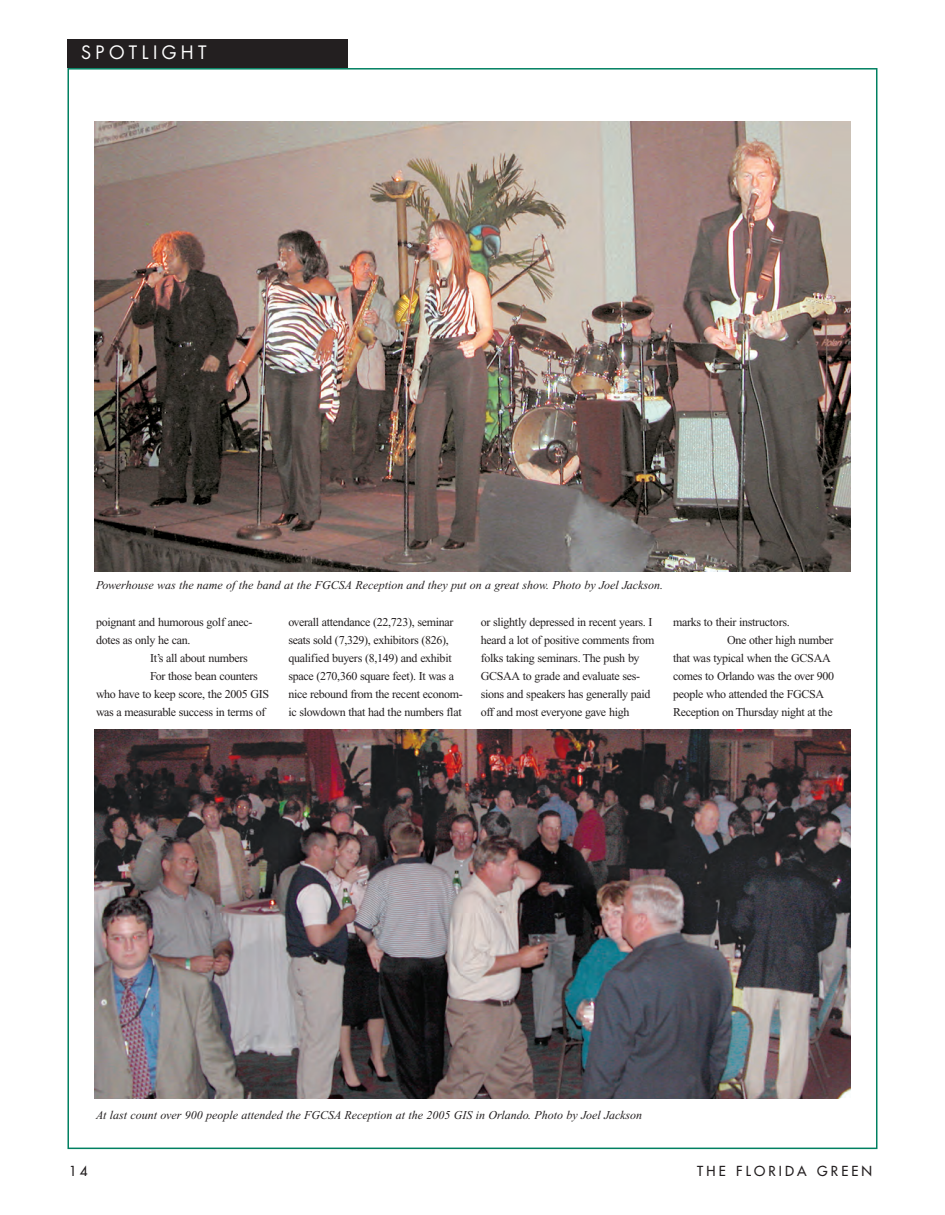
<style>
.page{position:relative;width:945px;height:1215px;background:#fff}
.page>*{position:absolute;margin:0;border:0;box-sizing:border-box;transform-origin:0 0}
.t1{font:18px "Futura";letter-spacing:.245em;color:#fff}
.t2{font:13.5px "Futura";letter-spacing:.23em;color:#231f20}
.t3{font:12px/18px "Times New Roman";letter-spacing:-.025em;color:#231f20}
.t4{font:italic 12px "Times New Roman";color:#231f20}
</style>
<div class="page">
<div style="left:67px;top:39px;width:281px;height:29px;background:#231f20"></div>
<img style="left:94px;top:122px;width:756px;height:449px">
<img style="left:94px;top:729px;width:756px;height:369px">
<h1 class="t1" style="left:81px;top:44px;width:127px">SPOTLIGHT</h1>
<p class="t4" style="left:96px;top:581px;width:569px">Powerhouse was the name of the band at the FGCSA Reception and they put on a great show. Photo by Joel Jackson.</p>
<p class="t3" style="left:96px;top:614px;width:158px">poignant and humorous golf anec-</p>
<p class="t3" style="left:96px;top:632px;width:96px">dotes as only he can.</p>
<p class="t3" style="left:150px;top:650px;width:99px">It’s all about numbers</p>
<p class="t3" style="left:150px;top:668px;width:109px">For those bean counters</p>
<p class="t3" style="left:96px;top:686px;width:175px">who have to keep score, the 2005 GIS</p>
<p class="t3" style="left:96px;top:704px;width:171px">was a measurable success in terms of</p>
<p class="t3" style="left:288px;top:614px;width:176px">overall attendance (22,723), seminar seats sold (7,329), exhibitors (826), qualified buyers (8,149) and exhibit space (270,360 square feet). It was a nice rebound from the recent econom&shy;ic slowdown that had the numbers flat</p>
<p class="t3" style="left:481px;top:614px;width:175px">or slightly depressed in recent years. I heard a lot of positive comments from folks taking seminars. The push by GCSAA to grade and evaluate ses&shy;sions and speakers has generally paid off and most everyone gave high</p>
<p class="t3" style="left:673px;top:614px;width:118px">marks to their instructors.</p>
<p class="t3" style="left:727px;top:632px;width:108px">One other high number</p>
<p class="t3" style="left:673px;top:650px;width:159px">that was typical when the GCSAA</p>
<p class="t3" style="left:673px;top:668px;width:163px">comes to Orlando was the over 900</p>
<p class="t3" style="left:673px;top:686px;width:153px">people who attended the FGCSA</p>
<p class="t3" style="left:673px;top:704px;width:161px">Reception on Thursday night at the</p>
<p class="t4" style="left:96px;top:1111px;width:548px">At last count over 900 people attended the FGCSA Reception at the 2005 GIS in Orlando. Photo by Joel Jackson</p>
<p class="t2" style="left:69px;top:1164px;width:20px">14</p>
<p class="t2" style="left:697px;top:1164px;width:177px">THE FLORIDA GREEN</p>
</div>
